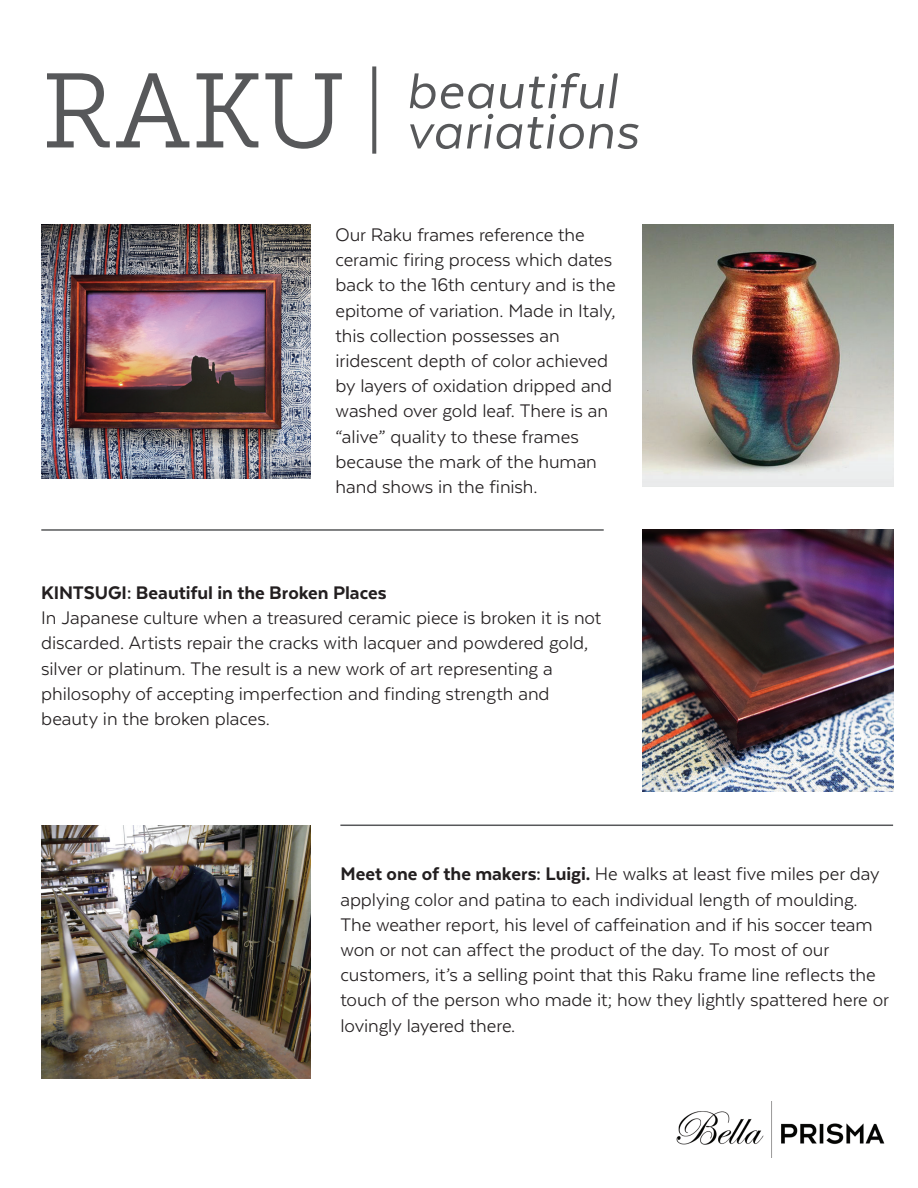
<style>
.page{position:relative;width:918px;height:1188px;background:#fff}
.page>*{position:absolute;margin:0;border:0;box-sizing:border-box;transform-origin:0 0}
.t1{font:italic 57.45px/40.3px "Texta";letter-spacing:.015em;color:#57585a}
.t2{font:21px/25.2px "Texta";letter-spacing:-.005em;color:#231f20}
.t3{font:800 21px "Texta";color:#231f20}
.s1{font-family:"Museo Slab 300";font-style:normal;font-size:105.45px}
.s2{font-weight:800}
</style>
<div class="page">
<img style="left:41px;top:225px;width:270px;height:253px">
<img style="left:643px;top:225px;width:250px;height:261px">
<img style="left:643px;top:530px;width:250px;height:261px">
<img style="left:41px;top:825px;width:270px;height:254px">
<hr style="left:41px;top:529px;width:563px;height:2px;background:#57585a">
<hr style="left:340px;top:825px;width:553px;height:1px;background:#57585a">
<img style="left:676px;top:1102px;width:209px;height:56px">
<svg style="left:372px;top:66px;width:4px;height:88px"></svg>
<h1 class="t1" style="left:406px;top:70px;width:234px;text-indent:-365px"><span class="s1">RAKU</span> beautiful variations</h1>
<p class="t2" style="left:336px;top:222px;width:282px">Our Raku frames reference the ceramic firing process which dates back to the 16th century and is the epitome of variation. Made in Italy, this collection possesses an iridescent depth of color achieved by layers of oxidation dripped and washed over gold leaf. There is an “alive” quality to these frames because the mark of the human hand shows in the finish.</p>
<p class="t3" style="left:41px;top:582px;width:347px">KINTSUGI: Beautiful in the Broken Places</p>
<p class="t2" style="left:41px;top:605px;width:562px">In Japanese culture when a treasured ceramic piece is broken it is not discarded. Artists repair the cracks with lacquer and powdered gold, silver or platinum. The result is a new work of art representing a philosophy of accepting imperfection and finding strength and beauty in the broken places.</p>
<p class="t2" style="left:340px;top:861px;width:550px"><span class="s2">Meet one of the makers: Luigi.</span> He walks at least five miles per day applying color and patina to each individual length of moulding.<br>The weather report, his level of caffeination and if his soccer team won or not can affect the product of the day. To most of our customers, it’s a selling point that this Raku frame line reflects the touch of the person who made it; how they lightly spattered here or lovingly layered there.</p>
</div>
